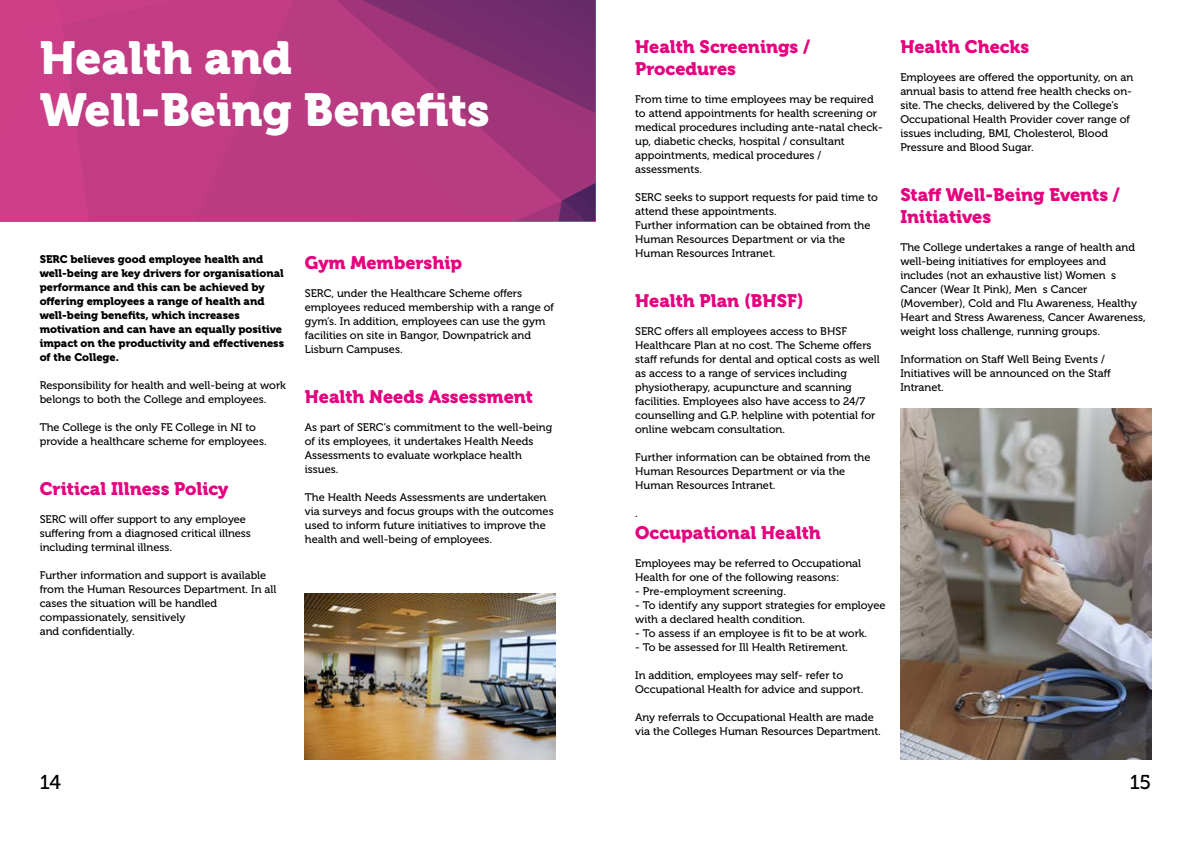
<style>
.page{position:relative;width:1191px;height:842px;background:#fff}
.page>*{position:absolute;margin:0;border:0;box-sizing:border-box;transform-origin:0 0}
.Heading_2{font:46px "Museo 900";color:#fff}
.t1{font:20px "Museo 500";color:#000}
.Heading_3{font:18px/22px "Museo 900";color:#e6007d}
.Main{font:11px/14px "Museo 500";color:#000}
.Paragraph_Style_1{font:11px/14px "Museo 900";color:#000}
</style>
<div class="page">
<svg style="left:0;top:0;width:595px;height:221px;fill:#bb3b82"></svg>
<img style="left:305px;top:594px;width:251px;height:166px">
<img style="left:900px;top:408px;width:251px;height:352px">
<h2 class="Heading_2" style="left:40px;top:32px;width:254px">Health and</h2>
<h2 class="Heading_2" style="left:40px;top:84px;width:451px">Well-Being Benefits</h2>
<p class="Paragraph_Style_1" style="left:40px;top:253px;width:246px">SERC believes good employee health and well-being are key drivers for organisational performance and this can be achieved by offering employees a range of health and well-being benefits, which increases motivation and can have an equally positive impact on the productivity and effectiveness of the College.</p>
<p class="Main" style="left:40px;top:379px;width:248px">Responsibility for health and well-being at work belongs to both the College and employees.</p>
<p class="Main" style="left:40px;top:421px;width:228px">The College is the only FE College in NI to provide a healthcare scheme for employees.</p>
<h3 class="Heading_3" style="left:40px;top:478px;width:190px">Critical Illness Policy</h3>
<p class="Main" style="left:40px;top:513px;width:213px">SERC will offer support to any employee suffering from a diagnosed critical illness including terminal illness.</p>
<p class="Main" style="left:40px;top:569px;width:238px">Further information and support is available from the Human Resources Department. In all cases the situation will be handled compassionately, sensitively</p>
<p class="Main" style="left:40px;top:625px;width:97px">and confidentially.</p>
<h3 class="Heading_3" style="left:305px;top:251px;width:159px">Gym Membership</h3>
<p class="Main" style="left:305px;top:286px;width:251px">SERC, under the Healthcare Scheme offers employees reduced membership with a range of gym’s. In addition, employees can use the gym facilities on site in Bangor, Downpatrick and Lisburn Campuses.</p>
<h3 class="Heading_3" style="left:305px;top:385px;width:230px">Health Needs Assessment</h3>
<p class="Main" style="left:305px;top:420px;width:249px">As part of SERC’s commitment to the well-being of its employees, it undertakes Health Needs Assessments to evaluate workplace health issues.</p>
<p class="Main" style="left:305px;top:490px;width:250px">The Health Needs Assessments are undertaken via surveys and focus groups with the outcomes used to inform future initiatives to improve the health and well-being of employees.</p>
<h2 class="t1" style="left:40px;top:771px;width:23px">14</h2>
<h3 class="Heading_3" style="left:635px;top:36px;width:177px">Health Screenings /<br>Procedures</h3>
<p class="Main" style="left:635px;top:93px;width:249px">From time to time employees may be required to attend appointments for health screening or medical procedures including ante-natal check&shy;up, diabetic checks, hospital / consultant appointments, medical procedures / assessments.</p>
<p class="Main" style="left:635px;top:191px;width:244px">SERC seeks to support requests for paid time to attend these appointments.</p>
<p class="Main" style="left:635px;top:219px;width:237px">Further information can be obtained from the<br>Human Resources Department or via the<br>Human Resources Intranet.</p>
<h3 class="Heading_3" style="left:635px;top:290px;width:170px">Health Plan (BHSF)</h3>
<p class="Main" style="left:635px;top:325px;width:246px">SERC offers all employees access to BHSF Healthcare Plan at no cost. The Scheme offers staff refunds for dental and optical costs as well as access to a range of services including physiotherapy, acupuncture and scanning facilities. Employees also have access to 24/7 counselling and G.P. helpline with potential for online webcam consultation.</p>
<p class="Main" style="left:635px;top:451px;width:237px">Further information can be obtained from the<br>Human Resources Department or via the<br>Human Resources Intranet.</p>
<p class="Main" style="left:635px;top:507px;width:4px">.</p>
<h3 class="Heading_3" style="left:635px;top:522px;width:187px">Occupational Health</h3>
<p class="Main" style="left:635px;top:557px;width:227px">Employees may be referred to Occupational<br>Health for one of the following reasons:</p>
<p class="Main" style="left:635px;top:585px;width:152px">- Pre-employment screening.</p>
<p class="Main" style="left:635px;top:599px;width:252px">- To identify any support strategies for employee with a declared health condition.</p>
<p class="Main" style="left:635px;top:627px;width:233px">- To assess if an employee is fit to be at work.</p>
<p class="Main" style="left:635px;top:641px;width:214px">- To be assessed for Ill Health Retirement.</p>
<p class="Main" style="left:635px;top:669px;width:230px">In addition, employees may self- refer to<br>Occupational Health for advice and support.</p>
<p class="Main" style="left:635px;top:711px;width:247px">Any referrals to Occupational Health are made via the Colleges Human Resources Department.</p>
<h3 class="Heading_3" style="left:900px;top:36px;width:130px">Health Checks</h3>
<p class="Main" style="left:900px;top:71px;width:234px">Employees are offered the opportunity, on an annual basis to attend free health checks on&shy;site. The checks, delivered by the College’s Occupational Health Provider cover range of issues including, BMI, Cholesterol, Blood Pressure and Blood Sugar.</p>
<h3 class="Heading_3" style="left:900px;top:184px;width:221px">Staff Well-Being Events /<br>Initiatives</h3>
<p class="Main" style="left:900px;top:241px;width:247px">The College undertakes a range of health and well-being initiatives for employees and includes (not an exhaustive list) Women‟s Cancer (Wear It Pink), Men‟s Cancer (Movember), Cold and Flu Awareness, Healthy Heart and Stress Awareness, Cancer Awareness, weight loss challenge, running groups.</p>
<p class="Main" style="left:900px;top:353px;width:212px">Information on Staff Well Being Events /<br>Initiatives will be announced on the Staff<br>Intranet.</p>
<h2 class="t1" style="left:1129px;top:771px;width:23px">15</h2>
</div>
